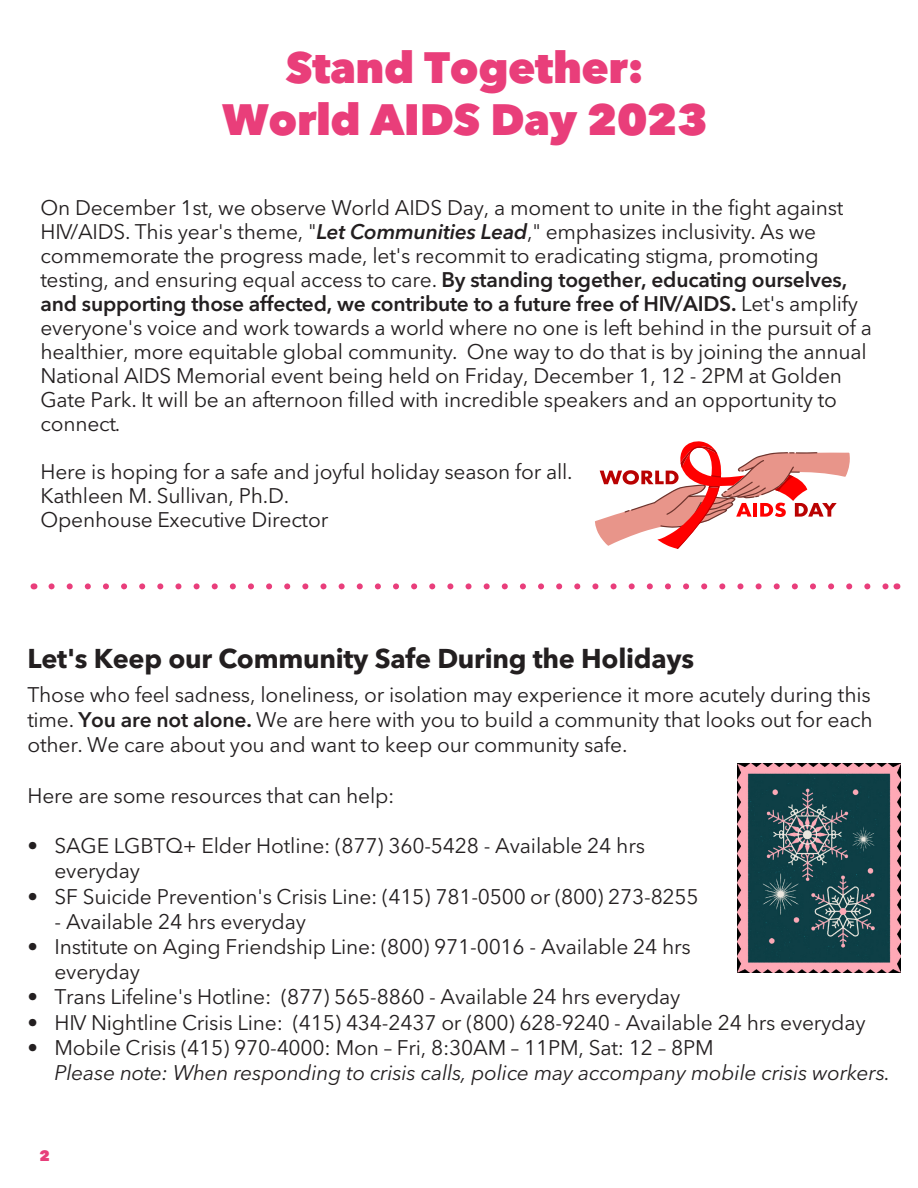
<style>
.page{position:relative;width:918px;height:1188px;background:#fff}
.page>*{position:absolute;margin:0;border:0;box-sizing:border-box;transform-origin:0 0}
.t1{font:800 43.5px/52.2px "Avenir Next LT Pro";letter-spacing:-.01em;color:#e93e7a;text-align:center}
.t2{font:700 27px "Avenir Next LT Pro";letter-spacing:-.01em;color:#231f20}
.t3{font:21px/24px "Avenir Next LT Pro";letter-spacing:-.01em;color:#231f20}
.t4{font:italic 21px "Avenir Next LT Pro";letter-spacing:-.01em;color:#231f20}
.t5{font:800 15px "Avenir Next LT Pro";color:#e73e7a}
.s1{font-weight:600;font-style:italic}
.s2{font-weight:600}
</style>
<div class="page">
<svg style="left:51px;top:583px;width:836px;height:6px"></svg>
<svg style="left:595px;top:441px;width:255px;height:108px"></svg>
<img style="left:737px;top:764px;width:163px;height:208px">
<h1 class="t1" style="left:222px;top:41px;width:487px">Stand Together:<br>World AIDS Day 2023</h1>
<p class="t3" style="left:40px;top:195px;width:833px">On December 1st, we observe World AIDS Day, a moment to unite in the fight against HIV/AIDS. This year's theme, "<span class="s1">Let Communities Lead</span>," emphasizes inclusivity. As we commemorate the progress made, let's recommit to eradicating stigma, promoting testing, and ensuring equal access to care. <span class="s2">By standing together, educating ourselves, and supporting those affected, we contribute to a future free of HIV/AIDS.</span> Let's amplify everyone's voice and work towards a world where no one is left behind in the pursuit of a healthier, more equitable global community. One way to do that is by joining the annual National AIDS Memorial event being held on Friday, December 1, 12 - 2PM at Golden Gate Park. It will be an afternoon filled with incredible speakers and an opportunity to connect.</p>
<p class="t3" style="left:40px;top:459px;width:534px">Here is hoping for a safe and joyful holiday season for all.<br>Kathleen M. Sullivan, Ph.D.<br>Openhouse Executive Director</p>
<p class="t2" style="left:28px;top:635px;width:668px">Let's Keep our Community Safe During the Holidays</p>
<p class="t3" style="left:28px;top:681px;width:847px;line-height:25.2px;text-align:justify">Those who feel sadness, loneliness, or isolation may experience it more acutely during this time. <span class="s2">You are not alone.</span> We are here with you to build a community that looks out for each other. We care about you and want to keep our community safe.</p>
<p class="t3" style="left:28px;top:783px;width:369px">Here are some resources that can help:</p>
<p class="t3" style="left:55px;top:832px;width:592px;line-height:25.2px;text-indent:-27px">• SAGE LGBTQ+ Elder Hotline: (877) 360-5428 - Available 24 hrs everyday</p>
<p class="t3" style="left:28px;top:883px;width:673px">• SF Suicide Prevention's Crisis Line: (415) 781-0500 or (800) 273-8255</p>
<p class="t3" style="left:55px;top:909px;width:253px">- Available 24 hrs everyday</p>
<p class="t3" style="left:55px;top:933px;width:638px;line-height:25.2px;text-indent:-27px">• Institute on Aging Friendship Line: (800) 971-0016 - Available 24 hrs everyday</p>
<p class="t3" style="left:28px;top:984px;width:655px">• Trans Lifeline's Hotline: (877) 565-8860 - Available 24 hrs everyday</p>
<p class="t3" style="left:28px;top:1009px;width:840px">• HIV Nightline Crisis Line: (415) 434-2437 or (800) 628-9240 - Available 24 hrs everyday</p>
<p class="t3" style="left:28px;top:1035px;width:688px">• Mobile Crisis (415) 970-4000: Mon – Fri, 8:30AM – 11PM, Sat: 12 – 8PM</p>
<p class="t4" style="left:55px;top:1055px;width:837px">Please note: When responding to crisis calls, police may accompany mobile crisis workers.</p>
<p class="t5" style="left:39px;top:1146px;width:12px">2</p>
</div>
